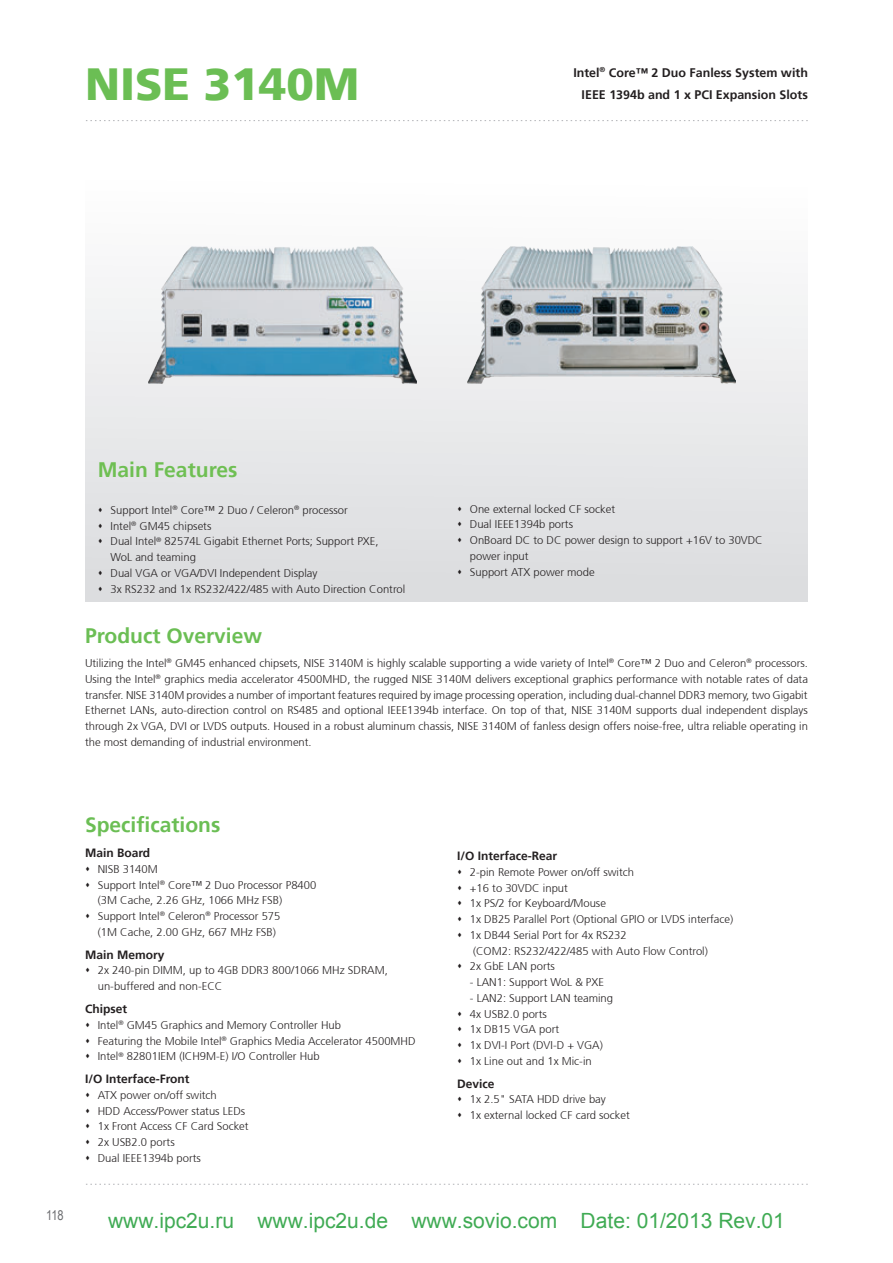
<style>
.page{position:relative;width:893px;height:1263px;background:#fff}
.page>*{position:absolute;margin:0;border:0;box-sizing:border-box;transform-origin:0 0}
.t1{font:900 45px "Frutiger 75";color:#6bbe54}
.t2{font:21px "Arial";color:#40ab54}
.t3{font:700 21px "Frutiger 65";color:#6bbe54}
.t4{font:700 21px "Frutiger 65";color:#6fbf53}
.t5{font:13.5px "Arial Narrow";color:#6c6d70}
.t6{font:700 12.45px/22.5px "Frutiger 65";color:#231f20;text-align:right}
.t7{font:700 12px "Frutiger 65";color:#231f20}
.t8{font:300 11.25px/15.8px "Frutiger 45";color:#231f20}
</style>
<div class="page">
<svg style="left:86px;top:120px;width:722px;height:1px"></svg>
<svg style="left:86px;top:1184px;width:722px;height:1px"></svg>
<div style="left:85px;top:135px;width:723px;height:466px;background:linear-gradient(to bottom,#fff,#dadcde)"></div>
<img style="left:149px;top:247px;width:268px;height:136px">
<img style="left:468px;top:247px;width:268px;height:137px">
<svg style="left:99px;top:507px;width:3px;height:5px"></svg>
<svg style="left:99px;top:523px;width:3px;height:5px"></svg>
<svg style="left:99px;top:539px;width:3px;height:4px"></svg>
<svg style="left:99px;top:570px;width:3px;height:5px"></svg>
<svg style="left:99px;top:586px;width:3px;height:5px"></svg>
<svg style="left:458px;top:506px;width:3px;height:5px"></svg>
<svg style="left:458px;top:522px;width:3px;height:5px"></svg>
<svg style="left:458px;top:538px;width:3px;height:4px"></svg>
<svg style="left:458px;top:569px;width:3px;height:5px"></svg>
<h1 class="t1" style="left:85px;top:57px;width:275px">NISE 3140M</h1>
<p class="t6" style="left:573px;top:61px;width:236px">Intel<sup>®</sup> Core™ 2 Duo Fanless System with<br>IEEE 1394b and 1 x PCI Expansion Slots</p>
<h2 class="t4" style="left:98px;top:458px;width:141px">Main Features</h2>
<p class="t8" style="left:111px;top:502px;width:296px">Support Intel<sup>®</sup> Core™ 2 Duo / Celeron<sup>®</sup> processor<br>Intel<sup>®</sup> GM45 chipsets<br>Dual Intel<sup>®</sup> 82574L Gigabit Ethernet Ports; Support PXE,<br>WoL and teaming<br>Dual VGA or VGA/DVI Independent Display<br>3x RS232 and 1x RS232/422/485 with Auto Direction Control</p>
<p class="t8" style="left:470px;top:501px;width:294px">One external locked CF socket<br>Dual IEEE1394b ports<br>OnBoard DC to DC power design to support +16V to 30VDC power input<br>Support ATX power mode</p>
<h2 class="t3" style="left:85px;top:623px;width:179px">Product Overview</h2>
<p class="t8" style="left:85px;top:656px;width:724px;text-align:justify">Utilizing the Intel<sup>®</sup> GM45 enhanced chipsets, NISE 3140M is highly scalable supporting a wide variety of Intel<sup>®</sup> Core™ 2 Duo and Celeron<sup>®</sup> processors.<br>Using the Intel<sup>®</sup> graphics media accelerator 4500MHD, the rugged NISE 3140M delivers exceptional graphics performance with notable rates of data transfer. NISE 3140M provides a number of important features required by image processing operation, including dual-channel DDR3 memory, two Gigabit Ethernet LANs, auto-direction control on RS485 and optional IEEE1394b interface. On top of that, NISE 3140M supports dual independent displays through 2x VGA, DVI or LVDS outputs. Housed in a robust aluminum chassis, NISE 3140M of fanless design offers noise-free, ultra reliable operating in the most demanding of industrial environment.</p>
<p class="t5" style="left:46px;top:1205px;width:19px">118</p>
<h2 class="t3" style="left:85px;top:812px;width:137px">Specifications</h2>
<p class="t7" style="left:85px;top:846px;width:67px">Main Board</p>
<p class="t8" style="left:98px;top:861px;width:220px">NISB 3140M<br>Support Intel<sup>®</sup> Core™ 2 Duo Processor P8400 (3M Cache, 2.26 GHz, 1066 MHz FSB)<br>Support Intel<sup>®</sup> Celeron<sup>®</sup> Processor 575<br>(1M Cache, 2.00 GHz, 667 MHz FSB)</p>
<p class="t7" style="left:85px;top:947px;width:81px">Main Memory</p>
<p class="t8" style="left:98px;top:963px;width:292px">2x 240-pin DIMM, up to 4GB DDR3 800/1066 MHz SDRAM, un-buffered and non-ECC</p>
<p class="t7" style="left:85px;top:1002px;width:43px">Chipset</p>
<p class="t8" style="left:98px;top:1017px;width:319px">Intel<sup>®</sup> GM45 Graphics and Memory Controller Hub<br>Featuring the Mobile Intel<sup>®</sup> Graphics Media Accelerator 4500MHD<br>Intel<sup>®</sup> 82801IEM (ICH9M-E) I/O Controller Hub</p>
<p class="t7" style="left:85px;top:1072px;width:106px">I/O Interface-Front</p>
<p class="t8" style="left:98px;top:1087px;width:152px">ATX power on/off switch<br>HDD Access/Power status LEDs<br>1x Front Access CF Card Socket<br>2x USB2.0 ports<br>Dual IEEE1394b ports</p>
<p class="t7" style="left:457px;top:849px;width:102px">I/O Interface-Rear</p>
<p class="t8" style="left:470px;top:864px;width:265px">2-pin Remote Power on/off switch<br>+16 to 30VDC input<br>1x PS/2 for Keyboard/Mouse<br>1x DB25 Parallel Port (Optional GPIO or LVDS interface)<br>1x DB44 Serial Port for 4x RS232<br>(COM2: RS232/422/485 with Auto Flow Control)<br>2x GbE LAN ports</p>
<p class="t8" style="left:470px;top:974px;width:136px">- LAN1: Support WoL &amp; PXE</p>
<p class="t8" style="left:470px;top:990px;width:145px">- LAN2: Support LAN teaming<br>4x USB2.0 ports<br>1x DB15 VGA port<br>1x DVI-I Port (DVI-D + VGA)<br>1x Line out and 1x Mic-in</p>
<p class="t7" style="left:457px;top:1076px;width:39px">Device</p>
<p class="t8" style="left:470px;top:1092px;width:161px">1x 2.5" SATA HDD drive bay<br>1x external locked CF card socket</p>
<h2 class="t2" style="left:108px;top:1206px;width:678px">www.ipc2u.ru www.ipc2u.de www.sovio.com Date: 01/2013 Rev.01</h2>
</div>
